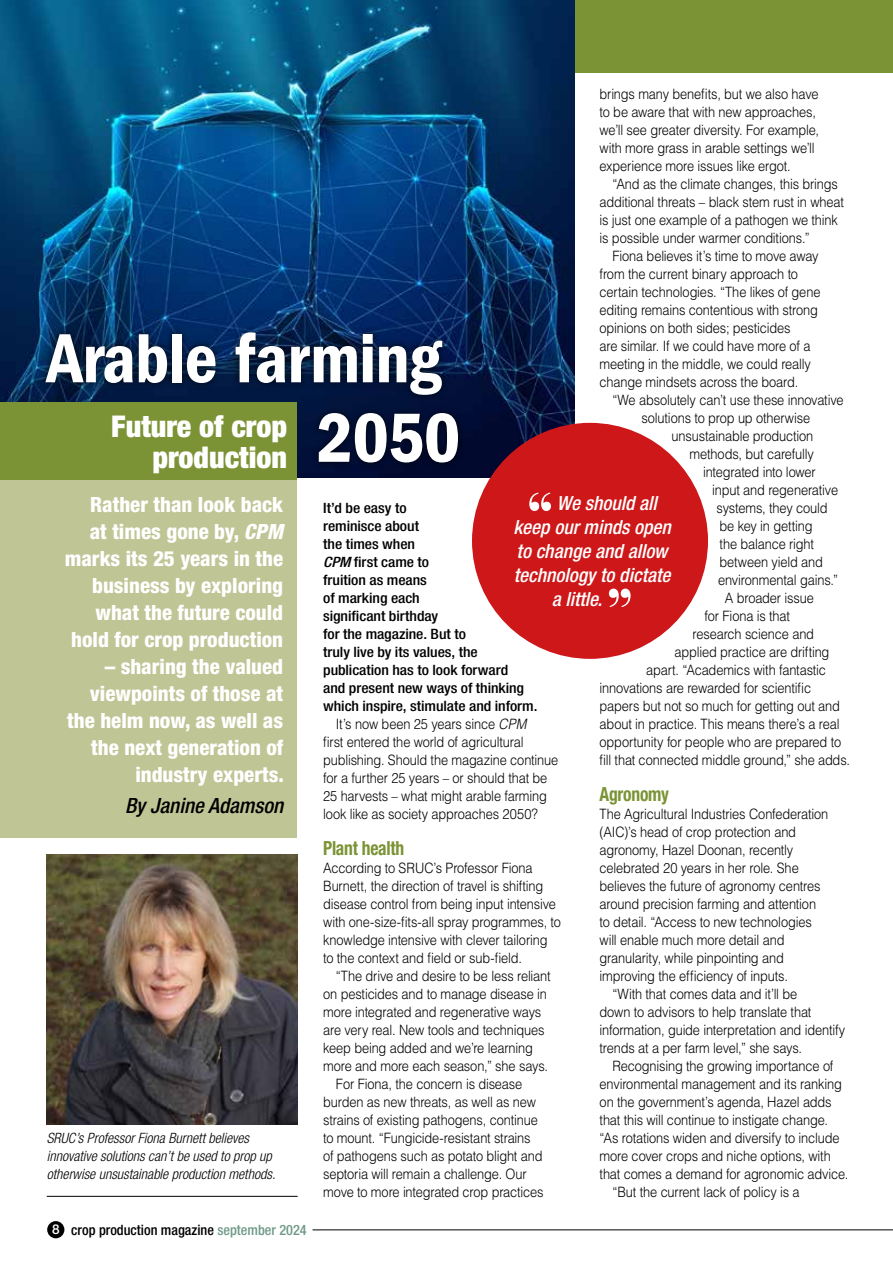
<style>
.page{position:relative;width:893px;height:1263px;background:#fff}
.page>*{position:absolute;margin:0;border:0;box-sizing:border-box;transform-origin:0 0}
.t1{font:72px/79.5px "ITC Franklin Gothic Std Dm Cd";letter-spacing:-.01em;color:#fff;text-align:right}
.t2{font:900 condensed 55.5px "Bauer Bodoni Std";color:#fff}
.t3{font:900 condensed 30px/31.5px "Helvetica Neue LT Std";color:#fff;text-align:right}
.t4{font:800 condensed 21px/27px "Helvetica Neue LT Std";color:#fff;text-align:right}
.t5{font:italic 500 condensed 21px "Helvetica Neue LT Std";color:#000}
.t6{font:italic 500 condensed 19.5px "Helvetica Neue LT Std";color:#fff}
.t7{font:700 condensed 19.5px "Helvetica Neue LT Std";letter-spacing:-.015em;color:#7b9334;scale:.9 1}
.t8{font:300 14.25px/18px "Helvetica LT Std";letter-spacing:-.015em;color:#000;scale:.9 1}
.t9{font:500 condensed 14.25px/18px "Helvetica Neue LT Std";color:#000;scale:1.1 1}
.t10{font:italic 300 condensed 14.25px/18px "Helvetica Neue LT Std";color:#000}
.t11{font:500 condensed 14.25px "Helvetica Neue LT Std";color:#000}
.s1{font-style:italic}
.s2{font-stretch:normal;font-size:13.5px;color:#fff}
.s3{color:#6f9a87}
</style>
<div class="page">
<div style="left:47px;top:1221px;width:17px;height:17px;background:#000;border-radius:50%"></div>
<hr style="left:313px;top:1229px;width:580px;height:1px;background:#000">
<div style="left:0;top:0;width:893px;height:72px;background:#7b9334"></div>
<img style="left:0;top:0;width:574px;height:478px">
<div style="left:38px;top:325px;width:428px;height:145px;background:#000;opacity:.75"></div>
<div style="left:0;top:402px;width:297px;height:79px;background:#7b9334"></div>
<div style="left:0;top:481px;width:297px;height:357px;background:#c0c595"></div>
<hr style="left:47px;top:1196px;width:251px;height:1px;background:#000">
<img style="left:47px;top:855px;width:251px;height:270px">
<div style="left:472px;top:423px;width:236px;height:236px;background:#cd1719;border-radius:50%"></div>
<p class="t8" style="left:600px;top:85px;width:245px">brings many benefits, but we also have to be aware that with new approaches, we’ll see greater diversity. For example, with more grass in arable settings we’ll experience more issues like ergot.</p>
<p class="t8" style="left:612px;top:175px;width:252px">“And as the climate changes, this brings</p>
<p class="t8" style="left:600px;top:193px;width:273px">additional threats – black stem rust in wheat</p>
<p class="t8" style="left:600px;top:211px;width:266px">is just one example of a pathogen we think</p>
<p class="t8" style="left:600px;top:229px;width:235px">is possible under warmer conditions.”</p>
<p class="t8" style="left:612px;top:247px;width:231px">Fiona believes it’s time to move away</p>
<p class="t8" style="left:600px;top:265px;width:222px">from the current binary approach to</p>
<p class="t8" style="left:600px;top:283px;width:247px">certain technologies. “The likes of gene</p>
<p class="t8" style="left:600px;top:301px;width:244px">editing remains contentious with strong</p>
<p class="t8" style="left:600px;top:319px;width:214px">opinions on both sides; pesticides</p>
<p class="t8" style="left:600px;top:337px;width:236px">are similar. If we could have more of a</p>
<p class="t8" style="left:600px;top:355px;width:236px">meeting in the middle, we could really</p>
<p class="t8" style="left:600px;top:373px;width:222px">change mindsets across the board.</p>
<p class="t8" style="left:612px;top:391px;width:258px">“We absolutely can’t use these innovative</p>
<p class="t8" style="left:642px;top:409px;width:189px">solutions to prop up otherwise</p>
<p class="t8" style="left:672px;top:427px;width:159px">unsustainable production</p>
<p class="t8" style="left:690px;top:445px;width:140px">methods, but carefully</p>
<p class="t8" style="left:703px;top:463px;width:127px">integrated into lower</p>
<p class="t8" style="left:712px;top:480px;width:142px">input and regenerative</p>
<p class="t8" style="left:717px;top:498px;width:125px">systems, they could</p>
<p class="t8" style="left:720px;top:516px;width:105px">be key in getting</p>
<p class="t8" style="left:720px;top:534px;width:106px">the balance right</p>
<p class="t8" style="left:720px;top:552px;width:116px">between yield and</p>
<p class="t8" style="left:718px;top:570px;width:135px">environmental gains.”</p>
<p class="t8" style="left:725px;top:588px;width:100px">A broader issue</p>
<p class="t8" style="left:705px;top:606px;width:96px">for Fiona is that</p>
<p class="t8" style="left:693px;top:624px;width:137px">research science and</p>
<p class="t8" style="left:675px;top:642px;width:174px">applied practice are drifting</p>
<p class="t8" style="left:646px;top:660px;width:201px">apart. “Academics with fantastic</p>
<p class="t8" style="left:600px;top:678px;width:237px">innovations are rewarded for scientific</p>
<p class="t8" style="left:600px;top:696px;width:269px">papers but not so much for getting out and</p>
<p class="t8" style="left:600px;top:714px;width:268px">about in practice. This means there’s a real</p>
<p class="t8" style="left:600px;top:732px;width:270px">opportunity for people who are prepared to</p>
<p class="t8" style="left:600px;top:750px;width:280px">fill that connected middle ground,” she adds.</p>
<h3 class="t7" style="left:600px;top:782px;width:79px">Agronomy</h3>
<p class="t8" style="left:600px;top:805px;width:256px">The Agricultural Industries Confederation</p>
<p class="t8" style="left:600px;top:823px;width:220px">(AIC)’s head of crop protection and</p>
<p class="t8" style="left:600px;top:841px;width:217px">agronomy, Hazel Doonan, recently</p>
<p class="t8" style="left:600px;top:859px;width:223px">celebrated 20 years in her role. She</p>
<p class="t8" style="left:600px;top:877px;width:247px">believes the future of agronomy centres</p>
<p class="t8" style="left:600px;top:895px;width:242px">around precision farming and attention</p>
<p class="t8" style="left:600px;top:913px;width:237px">to detail. “Access to new technologies</p>
<p class="t8" style="left:600px;top:931px;width:207px">will enable much more detail and</p>
<p class="t8" style="left:600px;top:949px;width:206px">granularity, while pinpointing and</p>
<p class="t8" style="left:600px;top:967px;width:211px">improving the efficiency of inputs.</p>
<p class="t8" style="left:612px;top:985px;width:207px">“With that comes data and it’ll be</p>
<p class="t8" style="left:600px;top:1003px;width:237px">down to advisors to help translate that</p>
<p class="t8" style="left:600px;top:1021px;width:274px">information, guide interpretation and identify</p>
<p class="t8" style="left:600px;top:1039px;width:227px">trends at a per farm level,” she says.</p>
<p class="t8" style="left:612px;top:1057px;width:247px">Recognising the growing importance of</p>
<p class="t8" style="left:600px;top:1075px;width:271px">environmental management and its ranking</p>
<p class="t8" style="left:600px;top:1093px;width:259px">on the government’s agenda, Hazel adds</p>
<p class="t8" style="left:600px;top:1111px;width:256px">that this will continue to instigate change.</p>
<p class="t8" style="left:600px;top:1129px;width:268px">“As rotations widen and diversify to include</p>
<p class="t8" style="left:600px;top:1147px;width:258px">more cover crops and niche options, with</p>
<p class="t8" style="left:600px;top:1165px;width:278px">that comes a demand for agronomic advice.</p>
<p class="t8" style="left:612px;top:1183px;width:209px">“But the current lack of policy is a</p>
<h1 class="t1" style="left:47px;top:319px;width:415px">Arable farming<br>2050</h1>
<h3 class="t4" style="left:65px;top:490px;width:220px">Rather than look back<br>at times gone by, <span class="s1">CPM </span>marks its 25 years in the business by exploring what the future could hold for crop production</h3>
<h3 class="t4" style="left:67px;top:652px;width:218px">– sharing the valued viewpoints of those at the helm now, as well as the next generation of industry experts.</h3>
<h3 class="t5" style="left:125px;top:793px;width:160px">By Janine Adamson</h3>
<h3 class="t3" style="left:111px;top:410px;width:177px">Future of crop production</h3>
<h2 class="t2" style="left:527px;top:480px;width:27px">“</h2>
<h3 class="t6" style="left:557px;top:491px;width:101px">We should all</h3>
<h3 class="t6" style="left:513px;top:515px;width:159px">keep our minds open</h3>
<h3 class="t6" style="left:517px;top:539px;width:152px">to change and allow</h3>
<h3 class="t6" style="left:514px;top:563px;width:158px">technology to dictate</h3>
<h3 class="t6" style="left:552px;top:587px;width:52px">a little.</h3>
<h2 class="t2" style="left:607px;top:576px;width:27px">”</h2>
<p class="t9" style="left:323px;top:499px;width:196px">It’d be easy to<br>reminisce about<br>the times when<br><span class="s1">CPM</span> first came to<br>fruition as means<br>of marking each<br>significant birthday<br>for the magazine. But to<br>truly live by its values, the publication has to look forward<br>and present new ways of thinking which inspire, stimulate and inform.</p>
<p class="t8" style="left:323px;top:715px;width:263px;text-indent:13px">It’s now been 25 years since <span class="s1">CPM<br></span>first entered the world of agricultural publishing. Should the magazine continue for a further 25 years – or should that be 25 harvests – what might arable farming look like as society approaches 2050?</p>
<h3 class="t7" style="left:323px;top:836px;width:92px">Plant health</h3>
<p class="t8" style="left:323px;top:859px;width:266px">According to SRUC’s Professor Fiona Burnett, the direction of travel is shifting disease control from being input intensive with one-size-fits-all spray programmes, to knowledge intensive with clever tailoring to the context and field or sub-field.</p>
<p class="t8" style="left:336px;top:967px;width:240px">“The drive and desire to be less reliant</p>
<p class="t8" style="left:323px;top:985px;width:250px">on pesticides and to manage disease in</p>
<p class="t8" style="left:323px;top:1003px;width:244px">more integrated and regenerative ways</p>
<p class="t8" style="left:323px;top:1021px;width:248px">are very real. New tools and techniques</p>
<p class="t8" style="left:323px;top:1039px;width:235px">keep being added and we’re learning</p>
<p class="t8" style="left:323px;top:1057px;width:251px">more and more each season,” she says.</p>
<p class="t8" style="left:336px;top:1075px;width:209px">For Fiona, the concern is disease</p>
<p class="t8" style="left:323px;top:1093px;width:238px">burden as new threats, as well as new</p>
<p class="t8" style="left:323px;top:1111px;width:240px">strains of existing pathogens, continue</p>
<p class="t8" style="left:323px;top:1129px;width:232px">to mount. “Fungicide-resistant strains</p>
<p class="t8" style="left:323px;top:1147px;width:245px">of pathogens such as potato blight and</p>
<p class="t8" style="left:323px;top:1165px;width:228px">septoria will remain a challenge. Our</p>
<p class="t8" style="left:323px;top:1183px;width:246px">move to more integrated crop practices</p>
<p class="t10" style="left:47px;top:1129px;width:230px">SRUC’s Professor Fiona Burnett believes innovative solutions can’t be used to prop up otherwise unsustainable production methods.</p>
<p class="t11" style="left:52px;top:1221px;width:256px"><span class="s2">8</span> crop production magazine <span class="s3">september 2024</span></p>
</div>
